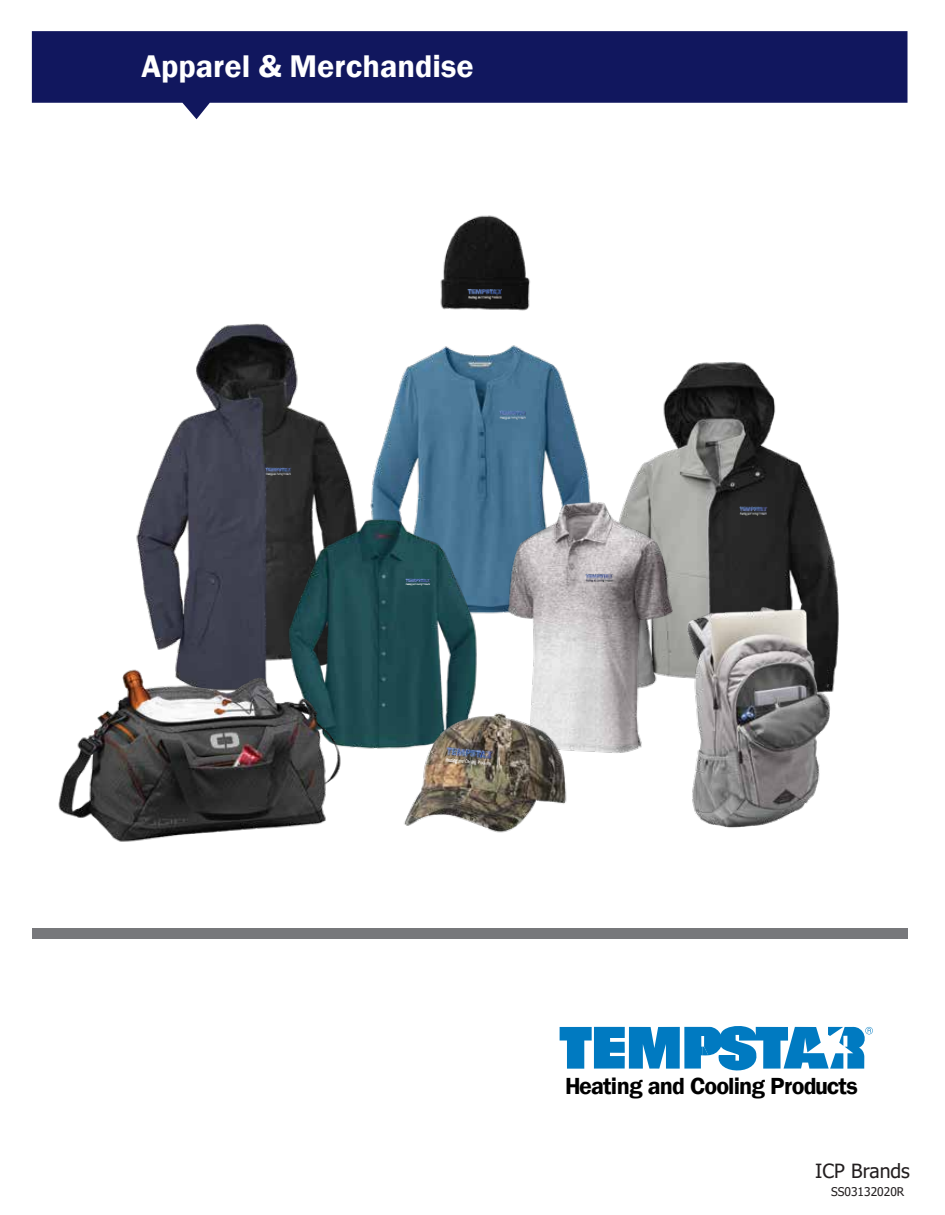
<style>
.page{position:relative;width:945px;height:1215px;background:#fff}
.page>*{position:absolute;margin:0;border:0;box-sizing:border-box;transform-origin:0 0}
.t1{font:600 32.25px "Franklin Gothic";color:#fff}
.t2{font:600 24px "Franklin Gothic";letter-spacing:-.04em;color:#000}
.t3{font:19.5px "Tahoma";color:#231f20}
.t4{font:12px "Tahoma";color:#231f20}
</style>
<div class="page">
<img style="left:630px;top:362px;width:208px;height:231px">
<img style="left:136px;top:323px;width:204px;height:275px">
<img style="left:340px;top:345px;width:250px;height:165px">
<img style="left:259px;top:510px;width:189px;height:239px">
<img style="left:440px;top:215px;width:90px;height:96px">
<img style="left:448px;top:487px;width:283px;height:266px">
<img style="left:405px;top:578px;width:25px;height:8px">
<img style="left:499px;top:411px;width:27px;height:8px">
<img style="left:265px;top:467px;width:27px;height:8px">
<img style="left:467px;top:288px;width:36px;height:11px">
<img style="left:740px;top:506px;width:28px;height:9px">
<img style="left:585px;top:574px;width:28px;height:9px">
<svg style="left:560px;top:1026px;width:313px;height:45px"></svg>
<div style="left:32px;top:928px;width:876px;height:11px;background:#77787b"></div>
<svg style="left:32px;top:31px;width:876px;height:88px;fill:#11175e"></svg>
<img style="left:58px;top:598px;width:300px;height:244px">
<img style="left:635px;top:593px;width:204px;height:235px">
<img style="left:392px;top:679px;width:186px;height:154px">
<img style="left:443px;top:746px;width:51px;height:21px">
<h1 class="t1" style="left:141px;top:47px;width:334px">Apparel &amp; Merchandise</h1>
<p class="t2" style="left:565px;top:1072px;width:294px">Heating and Cooling Products</p>
<p class="t3" style="left:815px;top:1158px;width:96px">ICP Brands</p>
<p class="t4" style="left:831px;top:1184px;width:75px">SS03132020R</p>
</div>
